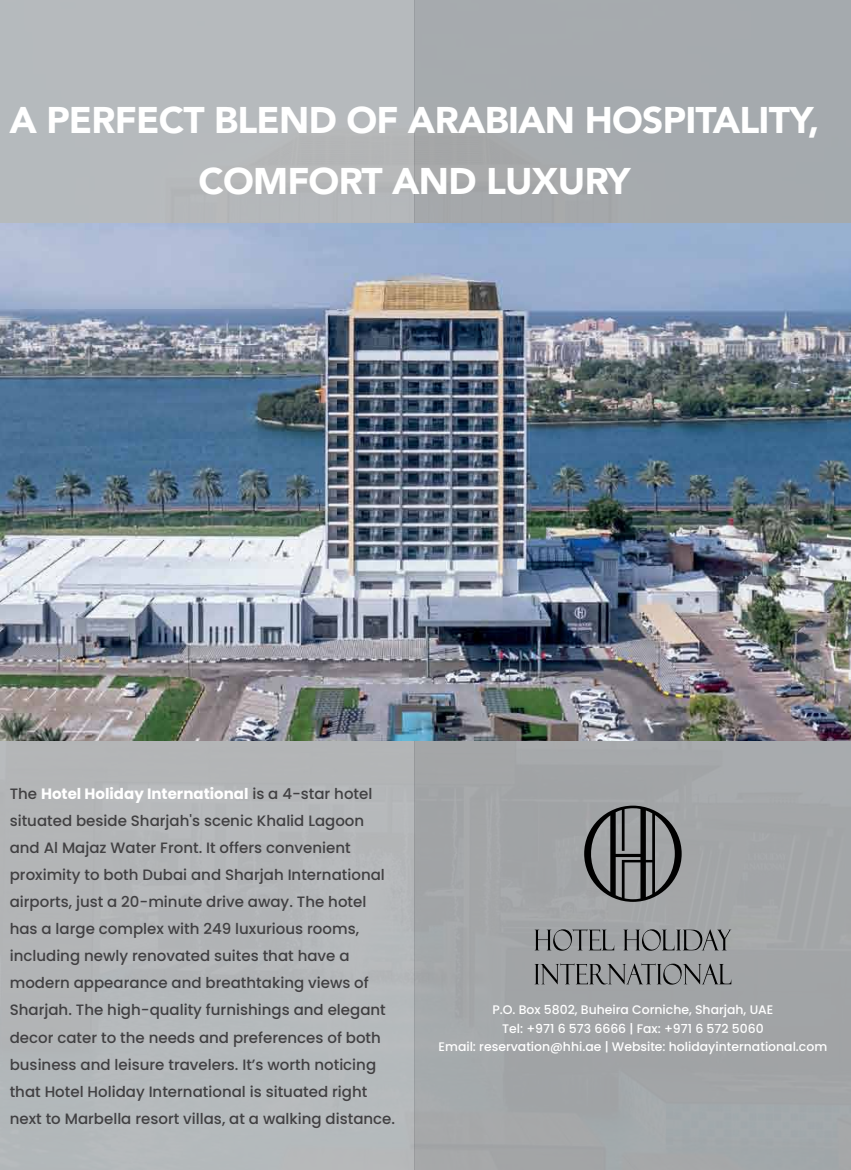
<style>
.page{position:relative;width:851px;height:1170px;background:#fff}
.page>*{position:absolute;margin:0;border:0;box-sizing:border-box;transform-origin:0 0}
.t1{font:900 37px/60.1px "Avenir";letter-spacing:-.02em;color:#fff;text-align:center}
.t2{font:500 15px/27px "Poppins";color:#414042}
.t3{font:500 12.38px/18.5px "Poppins";color:#fff;text-align:center}
.s1{font-weight:700;color:#fff}
</style>
<div class="page">
<img style="left:0;top:0;width:850px;height:1169px">
<img style="left:0;top:224px;width:850px;height:517px">
<svg style="left:534px;top:928px;width:80px;height:22px;background:#828486"></svg>
<svg style="left:623px;top:929px;width:108px;height:21px;background:#808283"></svg>
<svg style="left:534px;top:963px;width:197px;height:21px;background:#818385"></svg>
<svg style="left:584px;top:805px;width:97px;height:96px;background:#717374"></svg>
<h1 class="t1" style="left:9px;top:89px;width:811px">A PERFECT BLEND OF ARABIAN HOSPITALITY,<br>COMFORT AND LUXURY</h1>
<p class="t2" style="left:10px;top:780px;width:387px">The <span class="s1">Hotel Holiday International</span> is a 4-star hotel situated beside Sharjah's scenic Khalid Lagoon and Al Majaz Water Front. It offers convenient proximity to both Dubai and Sharjah International airports, just a 20-minute drive away. The hotel has a large complex with 249 luxurious rooms, including newly renovated suites that have a modern appearance and breathtaking views of Sharjah. The high-quality furnishings and elegant decor cater to the needs and preferences of both business and leisure travelers. It’s worth noticing that Hotel Holiday International is situated right next to Marbella resort villas, at a walking distance.</p>
<p class="t3" style="left:438px;top:1000px;width:390px">P.O. Box 5802, Buheira Corniche, Sharjah, UAE<br>Tel: +971 6 573 6666 | Fax: +971 6 572 5060<br>Email: reservation@hhi.ae | Website: holidayinternational.com</p>
</div>
